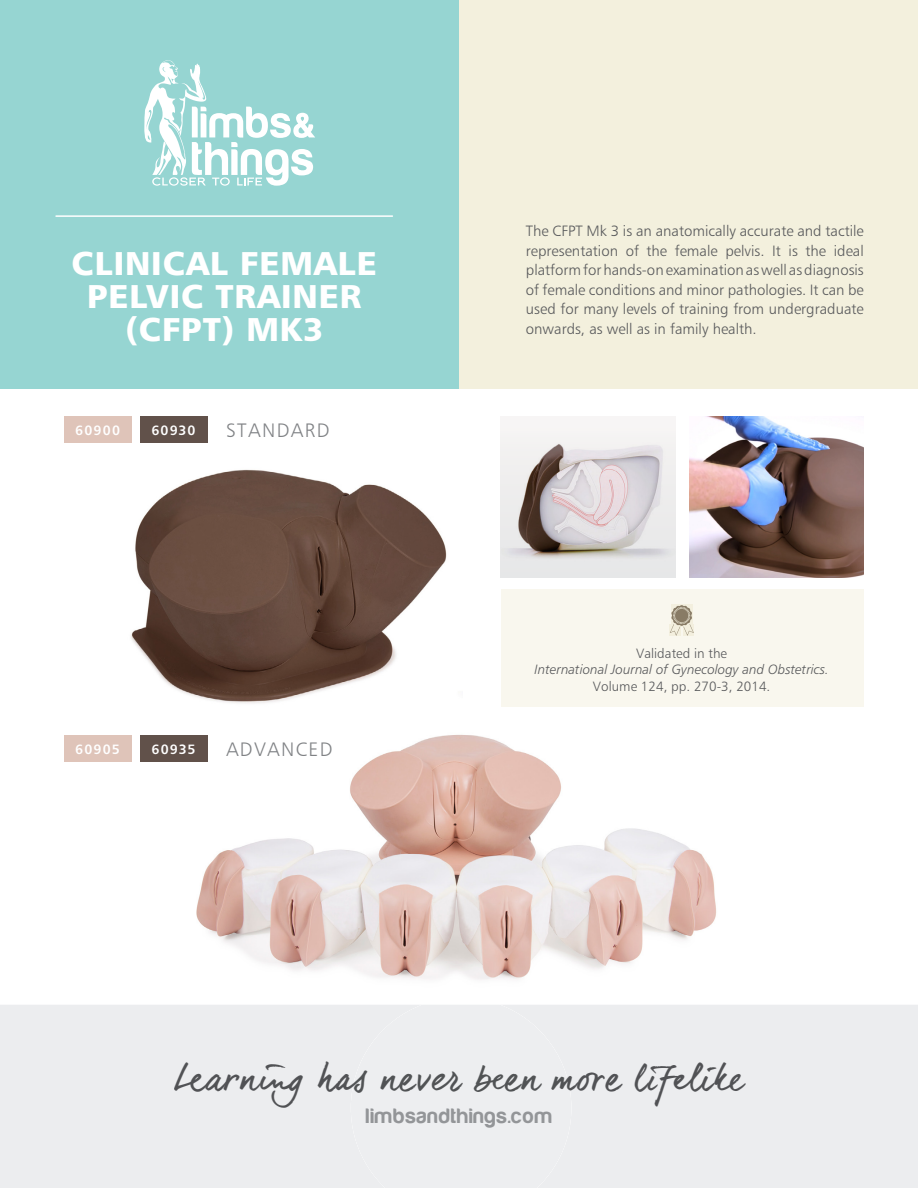
<style>
.page{position:relative;width:918px;height:1188px;background:#fff}
.page>*{position:absolute;margin:0;border:0;box-sizing:border-box;transform-origin:0 0}
.t1{font:36px "dear Joe 6";color:#58595b}
.t2{font:33px/33px "Humanist 777 BT Black B";letter-spacing:.025em;color:#fff;text-align:center}
.t3{font:21.6px "Harabara";letter-spacing:.05em;color:#939598}
.t4{font:19.5px "Humanist 777 BT Light B";letter-spacing:.07em;color:#808285}
.t5{font:15px/19.5px "Humanist 777 BT Light B";color:#58595b;text-align:justify}
.t6{font:13.5px "Humanist 777 BT Light Italic B";color:#58595b}
.t7{font:13.5px "Humanist 777 BT Light B";color:#58595b}
.t8{font:13.5px "Humanist 777 BT Bold B";letter-spacing:.085em;color:#fff}
</style>
<div class="page">
<img style="left:196px;top:734px;width:520px;height:246px">
<div style="left:0;top:1002px;width:918px;height:186px;background:#ecedef"></div>
<div style="left:0;top:0;width:459px;height:389px;background:#96d5d2"></div>
<div style="left:459px;top:0;width:459px;height:389px;background:#f3f0dd"></div>
<svg style="left:144px;top:60px;width:171px;height:126px"></svg>
<img style="left:131px;top:469px;width:316px;height:234px">
<hr style="left:56px;top:215px;width:336px;height:2px;background:#fff">
<div style="left:64px;top:735px;width:68px;height:27px;background:#dfc4b9"></div>
<div style="left:64px;top:417px;width:68px;height:26px;background:#dfc4b9"></div>
<div style="left:140px;top:735px;width:68px;height:27px;background:#61514a"></div>
<div style="left:140px;top:417px;width:68px;height:26px;background:#61514a"></div>
<div style="left:501px;top:589px;width:363px;height:118px;background:#f9f7ee"></div>
<svg style="left:670px;top:605px;width:24px;height:31px"></svg>
<img style="left:690px;top:417px;width:174px;height:161px">
<img style="left:501px;top:428px;width:174px;height:150px">
<h2 class="t2" style="left:71px;top:247px;width:307px">CLINICAL FEMALE<br>PELVIC TRAINER (CFPT) MK3</h2>
<p class="t8" style="left:75px;top:422px;width:46px">60900</p>
<p class="t8" style="left:151px;top:422px;width:46px">60930</p>
<h3 class="t4" style="left:226px;top:419px;width:105px">STANDARD</h3>
<p class="t8" style="left:75px;top:741px;width:46px">60905</p>
<p class="t8" style="left:151px;top:741px;width:46px">60935</p>
<h3 class="t4" style="left:226px;top:737px;width:108px">ADVANCED</h3>
<p class="t5" style="left:526px;top:221px;width:339px">The CFPT Mk 3 is an anatomically accurate and tactile representation of the female pelvis. It is the ideal platform for hands-on examination as well as diagnosis of female conditions and minor pathologies. It can be used for many levels of training from undergraduate onwards, as well as in family health.</p>
<p class="t7" style="left:636px;top:645px;width:92px">Validated in the</p>
<p class="t6" style="left:535px;top:661px;width:296px">International Journal of Gynecology and Obstetrics.</p>
<p class="t7" style="left:593px;top:678px;width:179px">Volume 124, pp. 270-3, 2014.</p>
<h1 class="t1" style="left:174px;top:1056px;width:573px">Learning has never been more lifelike</h1>
<h3 class="t3" style="left:366px;top:1105px;width:188px">limbsandthings.com</h3>
</div>
